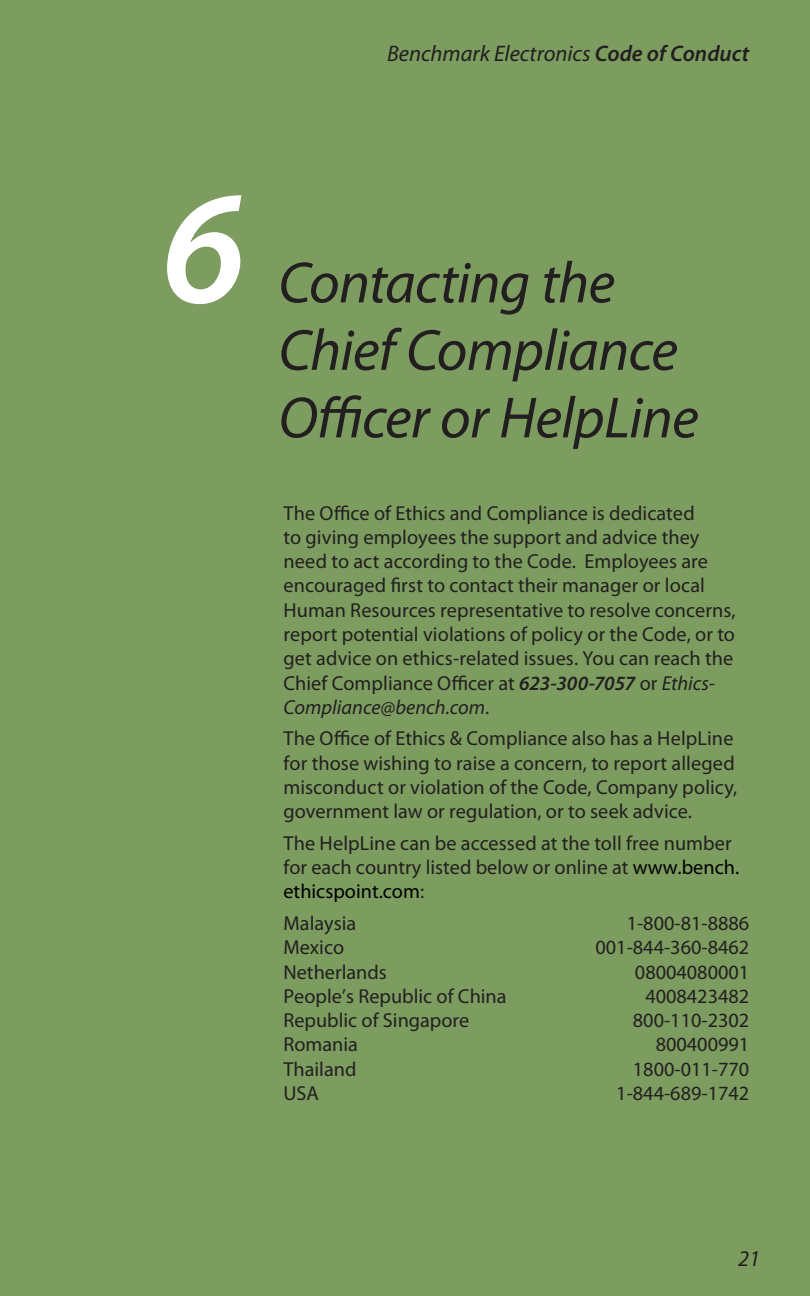
<style>
.page{position:relative;width:810px;height:1296px;background:#7d9c60}
.page>*{position:absolute;margin:0;border:0;box-sizing:border-box;transform-origin:0 0}
.t1{font:italic 600 162px "Myriad Pro";color:#fff}
.t2{font:italic 58.5px/67.5px "Myriad Pro";letter-spacing:-.015em;color:#231f20}
.t3{font:italic 22.5px "Myriad Pro";color:#231f20}
.t4{font:20.25px/24.3px "Myriad Pro";color:#231f20}
.s1{font-weight:600}
.s2{font-weight:600;font-style:italic}
.s3{font-style:italic}
.s4{color:#000}
</style>
<div class="page">
<p class="t3" style="left:387px;top:40px;width:364px">Benchmark Electronics <span class="s1">Code of Conduct</span></p>
<p class="t1" style="left:162px;top:145px;width:86px">6</p>
<p class="t2" style="left:278px;top:248px;width:338px">Contacting the</p>
<p class="t2" style="left:279px;top:316px;width:422px">Chief Compliance<br>Officer or HelpLine</p>
<p class="t4" style="left:284px;top:500px;width:454px">The Office of Ethics and Compliance is dedicated<br>to giving employees the support and advice they need to act according to the Code. Employees are encouraged first to contact their manager or local Human Resources representative to resolve concerns, report potential violations of policy or the Code, or to get advice on ethics-related issues. You can reach the Chief Compliance Officer at <span class="s2">623-300-7057</span> or <span class="s3">Ethics-Compliance@bench.com</span>.</p>
<p class="t4" style="left:284px;top:726px;width:455px">The Office of Ethics &amp; Compliance also has a HelpLine for those wishing to raise a concern, to report alleged misconduct or violation of the Code, Company policy, government law or regulation, or to seek advice.</p>
<p class="t4" style="left:284px;top:831px;width:457px">The HelpLine can be accessed at the toll free number for each country listed below or online at <span class="s4">www.bench. ethicspoint.com</span>:</p>
<p class="t4" style="left:284px;top:911px;width:74px">Malaysia</p>
<p class="t4" style="left:627px;top:911px;width:124px">1-800-81-8886</p>
<p class="t4" style="left:284px;top:935px;width:62px">Mexico</p>
<p class="t4" style="left:596px;top:935px;width:155px">001-844-360-8462</p>
<p class="t4" style="left:284px;top:959px;width:105px">Netherlands</p>
<p class="t4" style="left:635px;top:959px;width:116px">08004080001</p>
<p class="t4" style="left:284px;top:984px;width:225px">People’s Republic of China</p>
<p class="t4" style="left:645px;top:984px;width:105px">4008423482</p>
<p class="t4" style="left:284px;top:1008px;width:187px">Republic of Singapore</p>
<p class="t4" style="left:633px;top:1008px;width:118px">800-110-2302</p>
<p class="t4" style="left:284px;top:1032px;width:76px">Romania</p>
<p class="t4" style="left:656px;top:1032px;width:95px">800400991</p>
<p class="t4" style="left:284px;top:1057px;width:75px">Thailand</p>
<p class="t4" style="left:633px;top:1057px;width:118px">1800-011-770</p>
<p class="t4" style="left:284px;top:1081px;width:37px">USA</p>
<p class="t4" style="left:616px;top:1081px;width:134px">1-844-689-1742</p>
<p class="t3" style="left:738px;top:1244px;width:24px">21</p>
</div>
